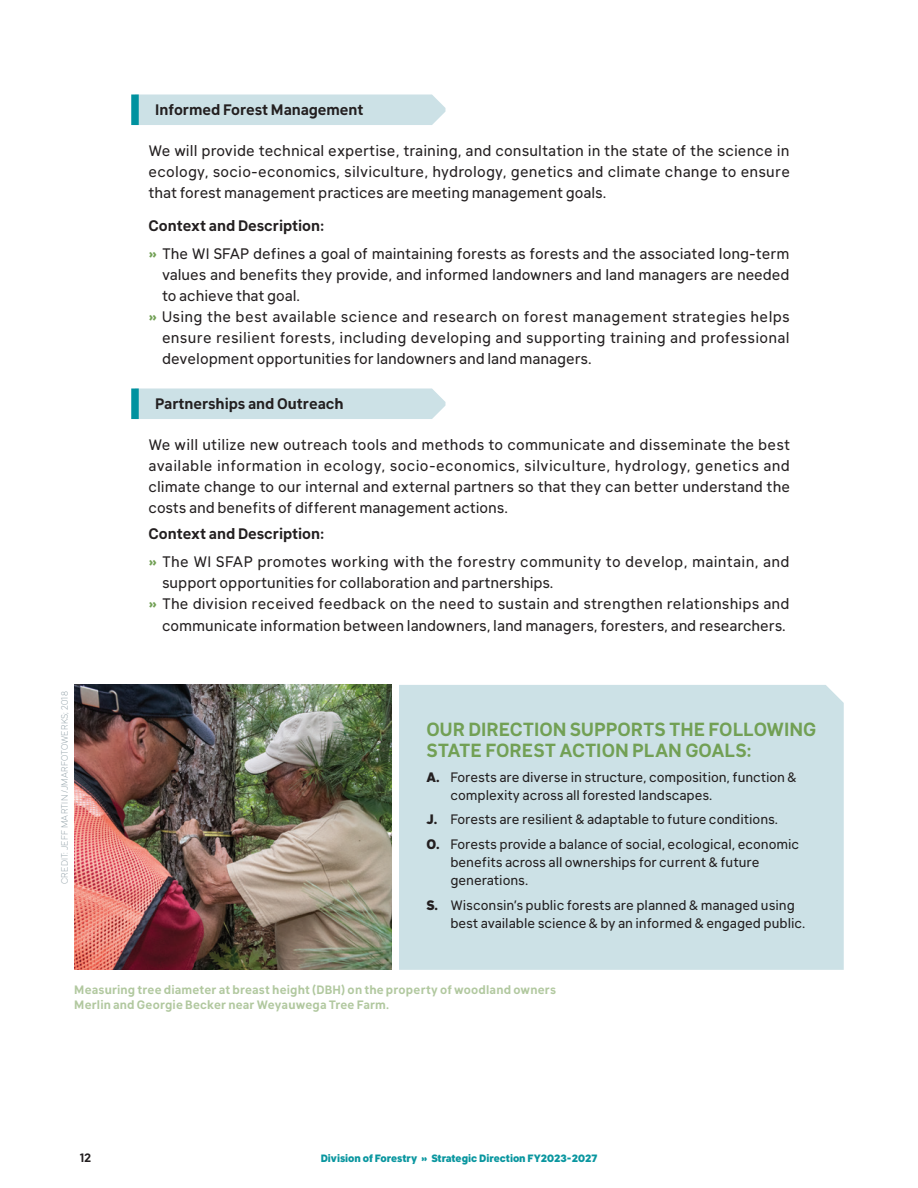
<style>
.page{position:relative;width:918px;height:1188px;background:#fff}
.page>*{position:absolute;margin:0;border:0;box-sizing:border-box;transform-origin:0 0}
.t1{font:700 18.75px/21px "Klima";color:#72a055}
.t2{font:15px/21px "Klima";color:#231f20;text-align:justify}
.t3{font:15px/27.8px "Klima";letter-spacing:.025em;color:#231f20}
.t4{font:15px "Klima";letter-spacing:.03em;color:#231f20}
.t5{font:700 15px "Klima";color:#231f20}
.t6{font:13.5px/18px "Klima";color:#231f20}
.t7{font:700 12px/15px "Klima";letter-spacing:.015em;color:#b1c89f}
.t8{font:700 12px "Klima";color:#231f20}
.t9{font:800 10.5px "Klima";color:#09969f}
.t10{font:300 9px "Klima";letter-spacing:.015em;color:#91a0a7}
.s1{font-weight:700}
.s2{font-weight:700;color:#72a055}
.s3{font-weight:800}
</style>
<div class="page">
<div style="left:139px;top:94px;width:307px;height:31px;background:#cce1e6"></div>
<div style="left:131px;top:94px;width:8px;height:31px;background:#00929f"></div>
<div style="left:139px;top:388px;width:307px;height:31px;background:#cce1e6"></div>
<div style="left:131px;top:388px;width:8px;height:31px;background:#00929f"></div>
<div style="left:399px;top:685px;width:445px;height:285px;background:#cce1e6"></div>
<img style="left:74px;top:685px;width:318px;height:285px">
<p class="t10" style="left:57px;top:884px;width:194px;rotate:-90deg">CREDIT: JEFF MARTIN /JMARFOTOWERKS; 2018</p>
<p class="t5" style="left:155px;top:96px;width:210px">Informed Forest Management</p>
<p class="t2" style="left:148px;top:139px;width:643px">We will provide technical expertise, training, and consultation in the state of the science in ecology, socio-economics, silviculture, hydrology, genetics and climate change to ensure that forest management practices are meeting management goals.</p>
<p class="t2" style="left:148px;top:210px;width:642px;line-height:27.8px"><span class="s1">Context and Description:<br></span><span class="s2">»</span> The WI SFAP defines a goal of maintaining forests as forests and the associated long-term</p>
<p class="t2" style="left:162px;top:262px;width:629px">values and benefits they provide, and informed landowners and land managers are needed</p>
<p class="t2" style="left:162px;top:283px;width:140px">to achieve that goal.</p>
<p class="t4" style="left:148px;top:304px;width:643px"><span class="s2">»</span> Using the best available science and research on forest management strategies helps</p>
<p class="t3" style="left:162px;top:322px;width:629px">ensure resilient forests, including developing and supporting training and professional</p>
<p class="t2" style="left:162px;top:346px;width:431px">development opportunities for landowners and land managers.</p>
<p class="t5" style="left:155px;top:390px;width:190px">Partnerships and Outreach</p>
<p class="t2" style="left:148px;top:433px;width:643px">We will utilize new outreach tools and methods to communicate and disseminate the best available information in ecology, socio-economics, silviculture, hydrology, genetics and climate change to our internal and external partners so that they can better understand the costs and benefits of different management actions.</p>
<p class="t3" style="left:148px;top:518px;width:642px"><span class="s1">Context and Description:<br></span><span class="s2">»</span> The WI SFAP promotes working with the forestry community to develop, maintain, and</p>
<p class="t2" style="left:162px;top:571px;width:393px">support opportunities for collaboration and partnerships.</p>
<p class="t2" style="left:148px;top:592px;width:642px"><span class="s2">»</span> The division received feedback on the need to sustain and strengthen relationships and</p>
<p class="t2" style="left:162px;top:613px;width:625px">communicate information between landowners, land managers, foresters, and researchers.</p>
<p class="t1" style="left:426px;top:717px;width:392px">OUR DIRECTION SUPPORTS THE FOLLOWING<br>STATE FOREST ACTION PLAN GOALS:</p>
<p class="t6" style="left:450px;top:766px;width:348px;text-indent:-24px"><span class="s3">A.</span> Forests are diverse in structure, composition, function &amp; complexity across all forested landscapes.</p>
<p class="t6" style="left:426px;top:806px;width:374px;line-height:24.8px"><span class="s3">J.</span> Forests are resilient &amp; adaptable to future conditions.<br><span class="s3">O.</span> Forests provide a balance of social, ecological, economic</p>
<p class="t6" style="left:450px;top:852px;width:311px">benefits across all ownerships for current &amp; future generations.</p>
<p class="t6" style="left:450px;top:895px;width:357px;text-indent:-24px"><span class="s3">S.</span> Wisconsin’s public forests are planned &amp; managed using best available science &amp; by an informed &amp; engaged public.</p>
<p class="t7" style="left:74px;top:980px;width:483px">Measuring tree diameter at breast height (DBH) on the property of woodland owners<br>Merlin and Georgie Becker near Weyauwega Tree Farm.</p>
<p class="t8" style="left:80px;top:1148px;width:13px">12</p>
<p class="t9" style="left:321px;top:1149px;width:278px">Division of Forestry » Strategic Direction FY2023-2027</p>
</div>
